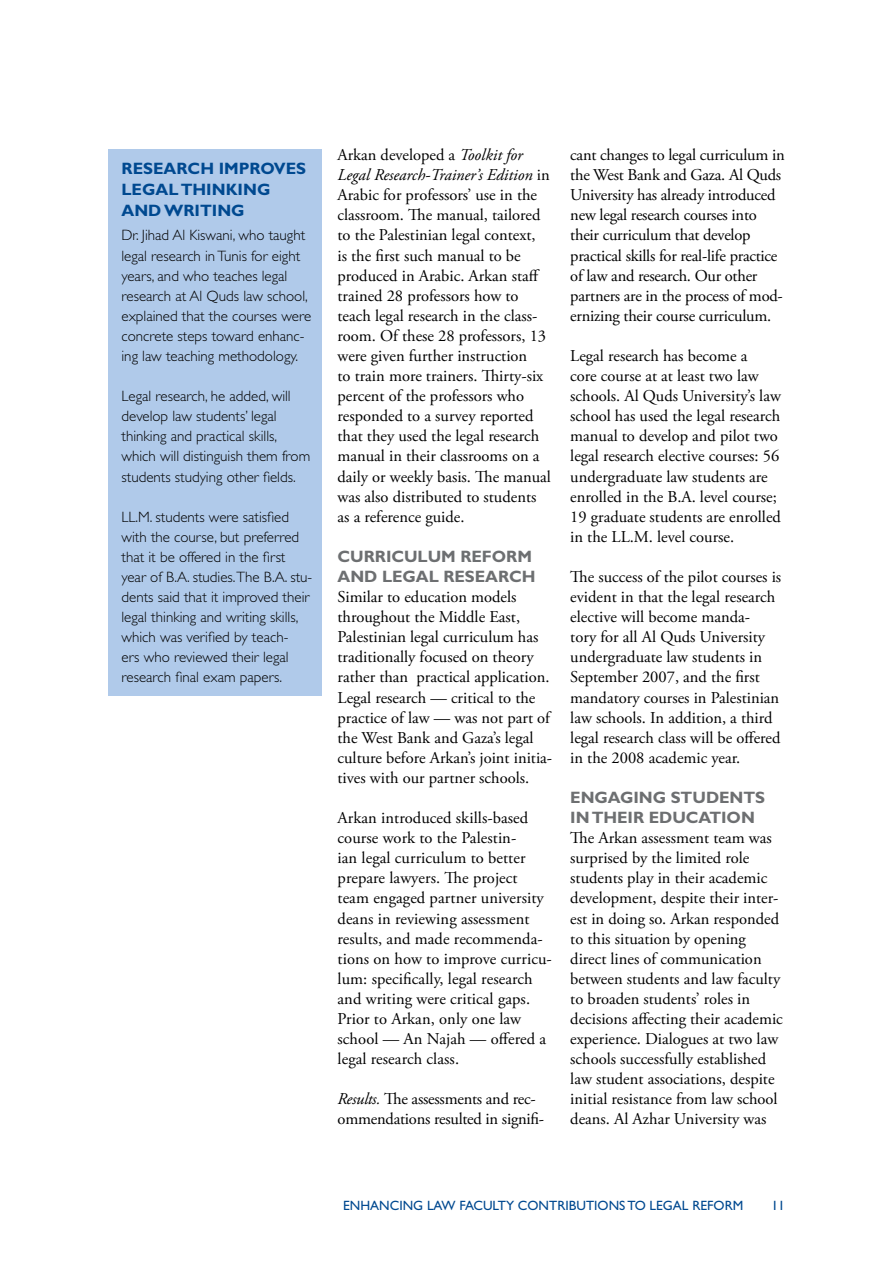
<style>
.page{position:relative;width:893px;height:1263px;background:#fff}
.page>*{position:absolute;margin:0;border:0;box-sizing:border-box;transform-origin:0 0}
.t1{font:16.5px/20.1px "Adobe Garamond Pro";color:#000}
.t2{font:700 16.5px/20.1px "Gill Sans Std";letter-spacing:-.005em;color:#6d6f71}
.t3{font:700 16.5px/21px "Gill Sans Std";color:#004990}
.t4{font:300 15px/20.1px "Gill Sans Std";color:#000}
.t5{font:13.5px "Gill Sans Std";color:#004990}
.s1{font-style:italic}
</style>
<div class="page">
<div style="left:108px;top:149px;width:214px;height:547px;background:#b0caea"></div>
<p class="t3" style="left:122px;top:158px;width:183px">RESEARCH I MPROVES<br>LEGAL TH INKING<br>AND</p>
<p class="t3" style="left:164px;top:200px;width:82px">WRITING</p>
<p class="t4" style="left:122px;top:225px;width:191px">Dr. Jihad Al Kiswani, who taught legal research in Tunis for eight years, and who teaches legal research at Al Quds law school, explained that the courses were concrete steps toward enhanc&shy;ing law teaching methodology.</p>
<p class="t4" style="left:122px;top:386px;width:190px">Legal research, he added, will develop law students’ legal thinking and practical skills, which will distinguish them from students studying other fields.</p>
<p class="t4" style="left:122px;top:507px;width:192px">LL.M. students were satisfied with the course, but preferred that it be offered in the first year of B.A. studies.The B.A. stu&shy;dents said that it improved their legal thinking and writing skills, which was verified by teach-<br>ers who reviewed their legal research final exam papers.</p>
<p class="t1" style="left:338px;top:145px;width:215px">Arkan developed a <span class="s1">Toolkit for<br>Legal Research-Trainer’s Edition</span> in<br>Arabic for professors’ use in the classroom. The manual, tailored to the Palestinian legal context,<br>is the first such manual to be produced in Arabic. Arkan staff trained 28 professors how to teach legal research in the class&shy;room. Of these 28 professors, 13 were given further instruction<br>to train more trainers. Thirty-six percent of the professors who responded to a survey reported that they used the legal research manual in their classrooms on a daily or weekly basis. The manual was also distributed to students as a reference guide.</p>
<p class="t2" style="left:338px;top:546px;width:196px">CURRICULUM REFORM<br>AND</p>
<p class="t2" style="left:382px;top:566px;width:141px">LEGAL RESEARCH</p>
<p class="t1" style="left:338px;top:587px;width:216px">Similar to education models throughout the Middle East,<br>Palestinian legal curriculum has traditionally focused on theory rather than practical application.<br>Legal research — critical to the practice of law — was not part of the West Bank and Gaza’s legal culture before Arkan’s joint initia&shy;tives with our partner schools.</p>
<p class="t1" style="left:338px;top:808px;width:216px">Arkan introduced skills-based course work to the Palestin-<br>ian legal curriculum to better prepare lawyers. The project team engaged partner university deans in reviewing assessment results, and made recommenda&shy;tions on how to improve curricu&shy;lum: specifically, legal research and writing were critical gaps.<br>Prior to Arkan, only one law school — An Najah — offered a legal research class.</p>
<p class="t1" style="left:338px;top:1089px;width:208px"><span class="s1">Results.</span> The assessments and rec&shy;ommendations resulted in signifi-</p>
<p class="t1" style="left:570px;top:145px;width:216px">cant changes to legal curriculum in the West Bank and Gaza. Al Quds University has already introduced new legal research courses into their curriculum that develop practical skills for real-life practice of law and research. Our other partners are in the process of mod&shy;ernizing their course curriculum.</p>
<p class="t1" style="left:570px;top:346px;width:212px">Legal research has become a<br>core course at at least two law schools. Al Quds University’s law school has used the legal research manual to develop and pilot two legal research elective courses: 56 undergraduate law students are enrolled in the B.A. level course;<br>19 graduate students are enrolled in the LL.M. level course.</p>
<p class="t1" style="left:570px;top:567px;width:213px">The success of the pilot courses is evident in that the legal research elective will become manda-<br>tory for all Al Quds University undergraduate law students in<br>September 2007, and the first mandatory courses in Palestinian law schools. In addition, a third legal research class will be offered in the 2008 academic year.</p>
<p class="t2" style="left:570px;top:787px;width:194px">ENGAGING STUDENTS<br>IN TH EIR EDUCATION</p>
<p class="t1" style="left:570px;top:828px;width:214px">The Arkan assessment team was surprised by the limited role students play in their academic development, despite their inter&shy;est in doing so. Arkan responded to this situation by opening direct lines of communication between students and law faculty to broaden students’ roles in decisions affecting their academic experience. Dialogues at two law schools successfully established law student associations, despite initial resistance from law school deans. Al Azhar University was</p>
<p class="t5" style="left:343px;top:1197px;width:17px">ENHANCING</p>
<p class="t5" style="left:427px;top:1197px;width:48px">LAW FACULT</p>
<p class="t5" style="left:506px;top:1197px;width:31px">Y CONTRIBUTIONS</p>
<p class="t5" style="left:627px;top:1197px;width:38px">TO LEGAL</p>
<p class="t5" style="left:692px;top:1197px;width:17px">REFOR</p>
<p class="t5" style="left:733px;top:1197px;width:12px">M</p>
<p class="t5" style="left:771px;top:1197px;width:6px">11</p>
</div>
